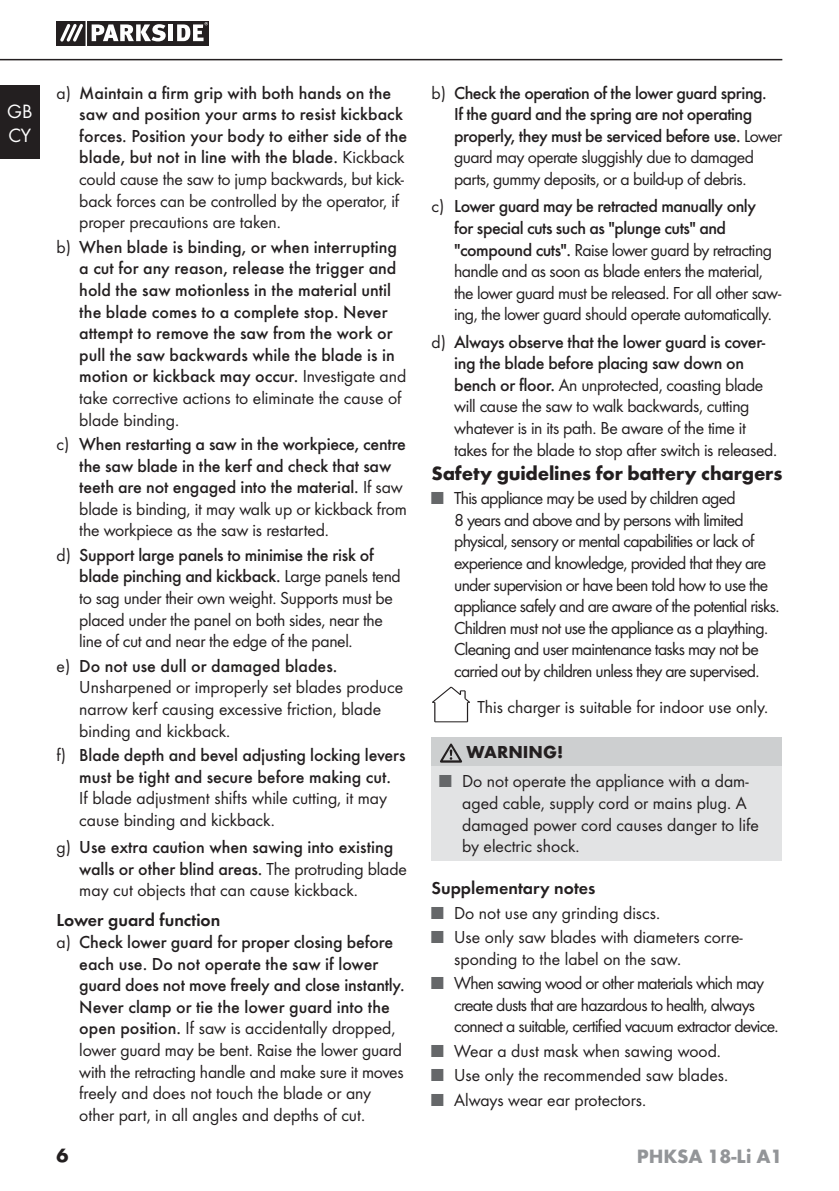
<style>
.page{position:relative;width:839px;height:1191px;background:#fff}
.page>*{position:absolute;margin:0;border:0;box-sizing:border-box;transform-origin:0 0}
.t1{font:700 20px "Futura";letter-spacing:-.01em;color:#231f20}
.t2{font:700 20px "Futura";color:#939598}
.t3{font:20px/24px "Futura Boo";color:#fff}
.t4{font:500 18px/21.6px "Futura";letter-spacing:-.01em;color:#231f20}
.t5{font:18px/21.6px "Futura Boo";color:#231f20}
.t6{font:18px/21.6px "Futura Boo";letter-spacing:-.02em;color:#231f20}
.t7{font:18px/21.6px "Futura Boo";letter-spacing:-.04em;color:#231f20}
.t8{font:500 18px/21.6px "Futura";letter-spacing:-.03em;color:#231f20}
.t9{font:18px "Futura Dem";color:#231f20}
.t10{font:700 18px "Futura";color:#231f20}
.s1{font-family:"Futura Boo";font-weight:400}
.s2{font-family:"Futura";font-weight:500}
.s3{color:#656769}
</style>
<div class="page">
<hr style="left:0;top:59px;width:782px;height:1px;background:#231f20">
<div style="left:0;top:85px;width:40px;height:74px;background:#231f20"></div>
<svg style="left:57px;top:21px;width:152px;height:24px"></svg>
<div style="left:431px;top:737px;width:351px;height:29px;background:#cdcfd0"></div>
<div style="left:431px;top:766px;width:351px;height:94px;background:#e2e3e4"></div>
<svg style="left:440px;top:743px;width:22px;height:20px"></svg>
<svg style="left:432px;top:686px;width:38px;height:36px"></svg>
<p class="t3" style="left:7px;top:100px;width:27px">GB<br>CY</p>
<p class="t4" style="left:79px;top:83px;width:329px;text-indent:-23px"><span class="s1">a)</span> Maintain a firm grip with both hands on the saw and position your arms to resist kickback forces. Position your body to either side of the blade, but not in line with the blade. <span class="s1">Kickback</span></p>
<p class="t6" style="left:79px;top:169px;width:326px">could cause the saw to jump backwards, but kick&shy;back forces can be controlled by the operator, if proper precautions are taken.</p>
<p class="t4" style="left:79px;top:237px;width:329px;text-indent:-23px"><span class="s1">b)</span> When blade is binding, or when interrupting a cut for any reason, release the trigger and hold the saw motionless in the material until the blade comes to a complete stop. Never attempt to remove the saw from the work or pull the saw backwards while the blade is in motion or kickback may occur. <span class="s1">Investigate and</span></p>
<p class="t5" style="left:79px;top:388px;width:324px">take corrective actions to eliminate the cause of blade binding.</p>
<p class="t4" style="left:79px;top:434px;width:328px;text-indent:-23px"><span class="s1">c)</span> When restarting a saw in the workpiece, centre the saw blade in the kerf and check that saw teeth are not engaged into the material. <span class="s1">If saw</span></p>
<p class="t6" style="left:79px;top:499px;width:329px">blade is binding, it may walk up or kickback from the workpiece as the saw is restarted.</p>
<p class="t4" style="left:79px;top:545px;width:323px;text-indent:-23px"><span class="s1">d)</span> Support large panels to minimise the risk of blade pinching and kickback. <span class="s1">Large panels tend</span></p>
<p class="t6" style="left:79px;top:588px;width:315px">to sag under their own weight. Supports must be placed under the panel on both sides, near the line of cut and near the edge of the panel.</p>
<p class="t4" style="left:57px;top:656px;width:282px"><span class="s1">e)</span> Do not use dull or damaged blades.</p>
<p class="t5" style="left:79px;top:677px;width:325px">Unsharpened or improperly set blades produce narrow kerf causing excessive friction, blade binding and kickback.</p>
<p class="t4" style="left:57px;top:745px;width:350px;text-align:center"><span class="s1">f)</span> Blade depth and bevel adjusting locking levers must be tight and secure before making cut.</p>
<p class="t5" style="left:79px;top:788px;width:309px">If blade adjustment shifts while cutting, it may cause binding and kickback.</p>
<p class="t4" style="left:79px;top:837px;width:329px;text-indent:-23px"><span class="s1">g)</span> Use extra caution when sawing into existing walls or other blind areas. <span class="s1">The protruding blade</span></p>
<p class="t5" style="left:79px;top:880px;width:280px">may cut objects that can cause kickback.</p>
<p class="t9" style="left:57px;top:912px;width:165px">Lower guard function</p>
<p class="t4" style="left:79px;top:932px;width:327px;text-indent:-23px"><span class="s1">a)</span> Check lower guard for proper closing before each use. Do not operate the saw if lower guard does not move freely and close instantly.<br>Never clamp or tie the lower guard into the</p>
<p class="t5" style="left:79px;top:1018px;width:326px"><span class="s2">open position.</span> If saw is accidentally dropped, lower guard may be bent. Raise the lower guard with the retracting handle and make sure it moves freely and does not touch the blade or any other part, in all angles and depths of cut.</p>
<p class="t8" style="left:454px;top:83px;width:330px;text-indent:-23px"><span class="s1">b)</span> Check the operation of the lower guard spring.<br>If the guard and the spring are not operating properly, they must be serviced before use. <span class="s1">Lower</span></p>
<p class="t6" style="left:454px;top:148px;width:301px">guard may operate sluggishly due to damaged parts, gummy deposits, or a build-up of debris.</p>
<p class="t8" style="left:431px;top:197px;width:326px;text-align:center"><span class="s1">c)</span> Lower guard may be retracted manually only for special cuts such as "plunge cuts" and</p>
<p class="t6" style="left:454px;top:240px;width:329px"><span class="s2">"compound cuts".</span> Raise lower guard by retracting handle and as soon as blade enters the material, the lower guard must be released. For all other saw&shy;ing, the lower guard should operate automatically.</p>
<p class="t4" style="left:431px;top:332px;width:335px;text-align:center"><span class="s1">d)</span> Always observe that the lower guard is cover&shy;ing the blade before placing saw down on</p>
<p class="t6" style="left:454px;top:375px;width:324px"><span class="s2">bench or floor.</span> An unprotected, coasting blade will cause the saw to walk backwards, cutting whatever is in its path. Be aware of the time it takes for the blade to stop after switch is released.</p>
<p class="t1" style="left:431px;top:465px;width:352px">Safety guidelines for battery chargers</p>
<p class="t7" style="left:454px;top:488px;width:327px;text-indent:-23px"><span class="s3">■</span> This appliance may be used by children aged<br>8 years and above and by persons with limited physical, sensory or mental capabilities or lack of experience and knowledge, provided that they are under supervision or have been told how to use the appliance safely and are aware of the potential risks.<br>Children must not use the appliance as a plaything.<br>Cleaning and user maintenance tasks may not be carried out by children unless they are supervised.</p>
<p class="t5" style="left:477px;top:697px;width:292px">This charger is suitable for indoor use only.</p>
<p class="t10" style="left:467px;top:745px;width:98px">WARNING!</p>
<p class="t5" style="left:462px;top:771px;width:298px;text-indent:-23px"><span class="s3">■</span> Do not operate the appliance with a dam&shy;aged cable, supply cord or mains plug. A damaged power cord causes danger to life by electric shock.</p>
<p class="t9" style="left:431px;top:880px;width:166px">Supplementary notes</p>
<p class="t5" style="left:431px;top:903px;width:230px"><span class="s3">■</span> Do not use any grinding discs.</p>
<p class="t5" style="left:454px;top:927px;width:290px;text-indent:-23px"><span class="s3">■</span> Use only saw blades with diameters corre&shy;sponding to the label on the saw.</p>
<p class="t7" style="left:454px;top:973px;width:326px;text-indent:-23px"><span class="s3">■</span> When sawing wood or other materials which may create dusts that are hazardous to health, always connect a suitable, certified vacuum extractor device.</p>
<p class="t5" style="left:431px;top:1041px;width:291px"><span class="s3">■</span> Wear a dust mask when sawing wood.</p>
<p class="t5" style="left:431px;top:1065px;width:298px"><span class="s3">■</span> Use only the recommended saw blades.</p>
<p class="t5" style="left:431px;top:1090px;width:216px"><span class="s3">■</span> Always wear ear protectors.</p>
<p class="t1" style="left:57px;top:1148px;width:14px">6</p>
<p class="t2" style="left:637px;top:1148px;width:147px">PHKSA 18-Li A1</p>
</div>
